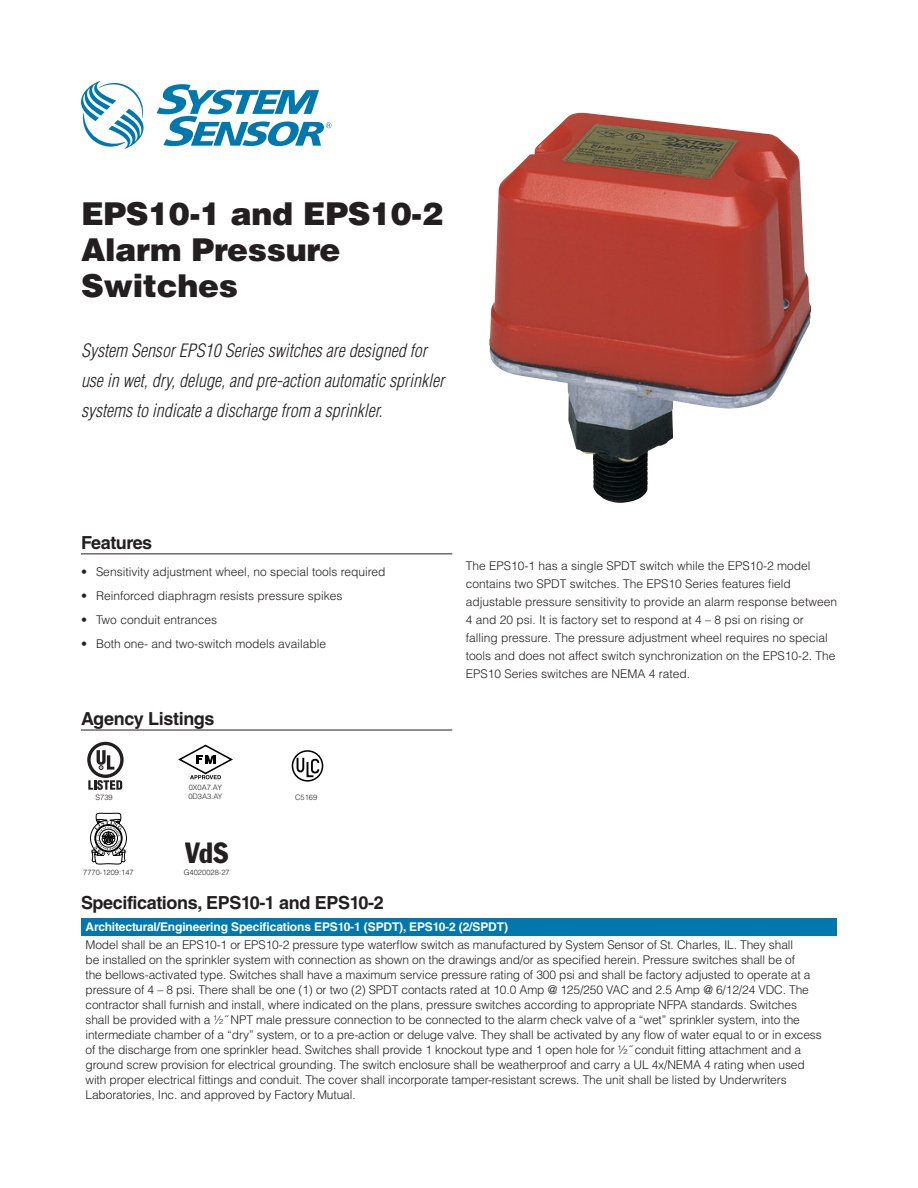
<style>
.page{position:relative;width:918px;height:1188px;background:#fff}
.page>*{position:absolute;margin:0;border:0;box-sizing:border-box;transform-origin:0 0}
.Title__Black_21_24{font:900 31.5px/36px "Helvetica LT Std";letter-spacing:-.01em;color:#231f20}
.t1{font:condensed 28.8px "Franklin Gothic";color:#231f20}
.Intro__Lt_Italic_12{font:italic 300 condensed 18px/30px "Helvetica LT Std";color:#231f20}
.Sub_no_rule__Black_1{font:700 18px "Helvetica LT Std";letter-spacing:-.02em;color:#231f20}
.Sub_w_rule__Black_12{font:700 18px "Helvetica LT Std";letter-spacing:-.02em;color:#231f20}
.Table_Body__Reg_8_10{font:300 12px/15px "Helvetica LT Std";letter-spacing:-.01em;color:#231f20}
.Body__Light_9_12{font:300 12px/18px "Helvetica LT Std";color:#231f20}
.Table_Head__Bold_8_1{font:700 12px "Helvetica LT Std";letter-spacing:-.01em;color:#fff}
.Listing_No___Light_5{font:300 7.5px "Helvetica LT Std";color:#231f20}
</style>
<div class="page">
<svg style="left:81px;top:81px;width:63px;height:68px"></svg>
<svg style="left:157px;top:84px;width:175px;height:62px"></svg>
<hr style="left:81px;top:730px;width:371px;height:1px;background:#231f20">
<hr style="left:81px;top:554px;width:371px;height:1px;background:#231f20">
<img style="left:489px;top:113px;width:322px;height:390px">
<svg style="left:178px;top:745px;width:55px;height:34px"></svg>
<svg style="left:90px;top:813px;width:37px;height:52px"></svg>
<svg style="left:87px;top:742px;width:37px;height:48px"></svg>
<div style="left:292px;top:750px;width:31px;height:32px;border:2px solid #000;border-radius:50%"></div>
<svg style="left:296px;top:756px;width:25px;height:22px"></svg>
<div style="left:81px;top:918px;width:756px;height:18px;background:#0078ae"></div>
<p class="Title__Black_21_24" style="left:81px;top:195px;width:363px">EPS10-1 and EPS10-2</p>
<p class="Title__Black_21_24" style="left:81px;top:231px;width:261px">Alarm Pressure<br>Switches</p>
<p class="Intro__Lt_Italic_12" style="left:81px;top:336px;width:365px">System Sensor EPS10 Series switches are designed for use in wet, dry, deluge, and pre-action automatic sprinkler systems to indicate a discharge from a sprinkler.</p>
<p class="Sub_w_rule__Black_12" style="left:81px;top:532px;width:73px">Features</p>
<p class="Table_Body__Reg_8_10" style="left:81px;top:564px;width:306px">• Sensitivity adjustment wheel, no special tools required</p>
<p class="Table_Body__Reg_8_10" style="left:81px;top:588px;width:263px">• Reinforced diaphragm resists pressure spikes</p>
<p class="Table_Body__Reg_8_10" style="left:81px;top:612px;width:138px">• Two conduit entrances</p>
<p class="Table_Body__Reg_8_10" style="left:81px;top:636px;width:247px">• Both one- and two-switch models available</p>
<p class="Sub_w_rule__Black_12" style="left:81px;top:708px;width:135px">Agency Listings</p>
<p class="Listing_No___Light_5" style="left:189px;top:783px;width:35px">0X0A7.AY</p>
<p class="Listing_No___Light_5" style="left:188px;top:792px;width:36px">0D3A3.AY</p>
<p class="Listing_No___Light_5" style="left:96px;top:793px;width:19px">S739</p>
<p class="Listing_No___Light_5" style="left:295px;top:793px;width:24px">C5169</p>
<p class="Listing_No___Light_5" style="left:83px;top:867px;width:52px">7770-1209:147</p>
<p class="t1" style="left:185px;top:835px;width:44px">VdS</p>
<p class="Listing_No___Light_5" style="left:184px;top:867px;width:47px">G4020028-27</p>
<p class="Body__Light_9_12" style="left:466px;top:557px;width:373px">The EPS10-1 has a single SPDT switch while the EPS10-2 model contains two SPDT switches. The EPS10 Series features field adjustable pressure sensitivity to provide an alarm response between 4 and 20 psi. It is factory set to respond at 4 – 8 psi on rising or falling pressure. The pressure adjustment wheel requires no special tools and does not affect switch synchronization on the EPS10-2. The EPS10 Series switches are NEMA 4 rated.</p>
<p class="Sub_no_rule__Black_1" style="left:81px;top:892px;width:304px">Specifications, EPS10-1 and EPS10-2</p>
<p class="Table_Head__Bold_8_1" style="left:86px;top:920px;width:424px">Architectural/Engineering Specifications EPS10-1 (SPDT), EPS10-2 (2/SPDT)</p>
<p class="Table_Body__Reg_8_10" style="left:86px;top:938px;width:738px">Model shall be an EPS10-1 or EPS10-2 pressure type waterflow switch as manufactured by System Sensor of St. Charles, IL. They shall<br>be installed on the sprinkler system with connection as shown on the drawings and/or as specified herein. Pressure switches shall be of<br>the bellows-activated type. Switches shall have a maximum service pressure rating of 300 psi and shall be factory adjusted to operate at a pressure of 4 – 8 psi. There shall be one (1) or two (2) SPDT contacts rated at 10.0 Amp @ 125/250 VAC and 2.5 Amp @ 6/12/24 VDC. The contractor shall furnish and install, where indicated on the plans, pressure switches according to appropriate NFPA standards. Switches shall be provided with a ½˝ NPT male pressure connection to be connected to the alarm check valve of a “wet” sprinkler system, into the intermediate chamber of a “dry” system, or to a pre-action or deluge valve. They shall be activated by any flow of water equal to or in excess of the discharge from one sprinkler head. Switches shall provide 1 knockout type and 1 open hole for ½˝ conduit fitting attachment and a ground screw provision for electrical grounding. The switch enclosure shall be weatherproof and carry a UL 4x/NEMA 4 rating when used with proper electrical fittings and conduit. The cover shall incorporate tamper-resistant screws. The unit shall be listed by Underwriters Laboratories, Inc. and approved by Factory Mutual.</p>
</div>
